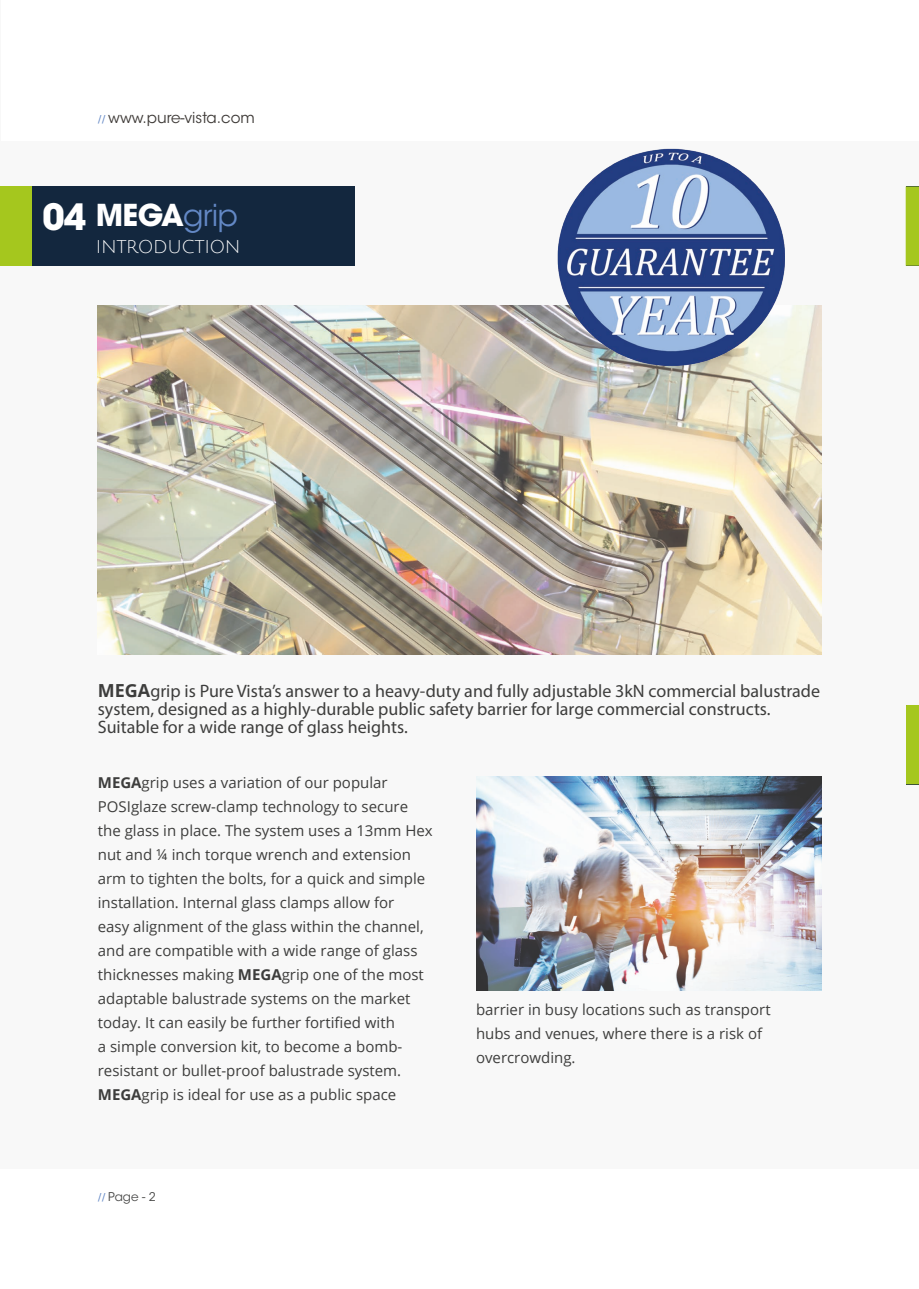
<style>
.page{position:relative;width:919px;height:1289px;background:#fff}
.page>*{position:absolute;margin:0;border:0;box-sizing:border-box;transform-origin:0 0}
.Secondary-Headline{font:700 36px "ITC Avant Garde Pro";color:#fff}
.Header___Footer_Text{font:700 30px "ITC Avant Garde Pro";color:#fff}
.Main_Title_Paragraph{font:18px/18px "Myriad Pro";color:#3d3d3c}
.Header___Footer_Text-2{font:18px "Julius Sans One";letter-spacing:-.025em;color:#fff}
.Main_Paragraph{font:15px/24px "Open Sans";color:#3d3d3c}
.Header___Footer_Text-3{font:15px "ITC Avant Garde Std";color:#3d3936}
.t1{font:12px "ITC Avant Garde Std";color:#4b4b4a}
.s1{font-family:"Minion Pro";font-weight:700;font-size:12px;color:#6388c5}
.s2{font-family:"ITC Avant Garde Std";font-weight:400;color:#6388c5}
.s3{font-family:"Open Sans";font-weight:700}
.s4{font-weight:700}
.s5{font-family:"Minion Pro";font-weight:700;color:#6388c5}
</style>
<div class="page">
<div style="left:0;top:0;width:918px;height:1288px;background:#f8f8f8"></div>
<img style="left:98px;top:305px;width:723px;height:349px">
<img style="left:476px;top:776px;width:345px;height:214px">
<div style="left:12px;top:187px;width:343px;height:79px;background:#13273e"></div>
<div style="left:0;top:187px;width:32px;height:79px;background:#a5c71e"></div>
<img style="left:551px;top:148px;width:233px;height:221px">
<svg style="left:905px;top:186px;width:13px;height:80px"></svg>
<svg style="left:906px;top:705px;width:12px;height:79px"></svg>
<div style="left:0;top:1169px;width:918px;height:119px;background:#fff"></div>
<div style="left:1px;top:0;width:917px;height:140px;background:#fff"></div>
<p class="Header___Footer_Text-3" style="left:98px;top:108px;width:158px"><span class="s1">//</span> www.pure-vista.com</p>
<p class="Secondary-Headline" style="left:42px;top:193px;width:45px">04</p>
<p class="Header___Footer_Text" style="left:96px;top:194px;width:144px">MEGA<span class="s2">grip</span></p>
<p class="Header___Footer_Text-2" style="left:96px;top:237px;width:146px">INTRODUCTION</p>
<p class="Main_Title_Paragraph" style="left:98px;top:681px;width:723px"><span class="s3">MEGA</span>grip is Pure Vista’s answer to a heavy-duty and fully adjustable 3kN commercial balustrade system, designed as a highly-durable public safety barrier for large commercial constructs.<br>Suitable for a wide range of glass heights.</p>
<p class="Main_Paragraph" style="left:98px;top:770px;width:336px"><span class="s4">MEGA</span>grip uses a variation of our popular POSIglaze screw-clamp technology to secure the glass in place. The system uses a 13mm Hex nut and ¼ inch torque wrench and extension arm to tighten the bolts, for a quick and simple installation. Internal glass clamps allow for<br>easy alignment of the glass within the channel, and are compatible with a wide range of glass thicknesses making <span class="s4">MEGA</span>grip one of the most adaptable balustrade systems on the market today. It can easily be further fortified with<br>a simple conversion kit, to become a bomb&shy;resistant or bullet-proof balustrade system.<br><span class="s4">MEGA</span>grip is ideal for use as a public space</p>
<p class="Main_Paragraph" style="left:476px;top:997px;width:296px">barrier in busy locations such as transport hubs and venues, where there is a risk of overcrowding.</p>
<p class="t1" style="left:98px;top:1189px;width:59px"><span class="s5">//</span> Page - 2</p>
</div>
